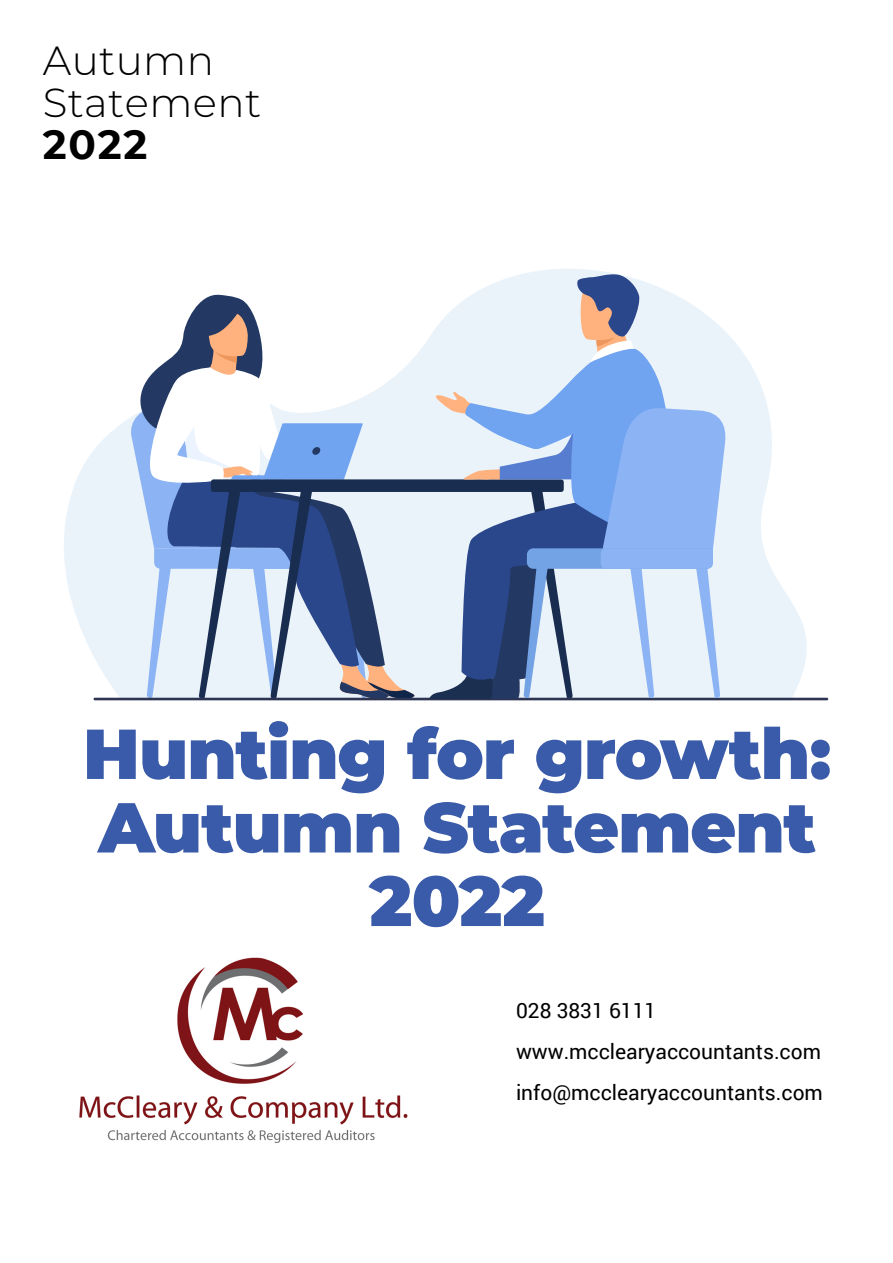
<style>
.page{position:relative;width:893px;height:1263px;background:#fff}
.page>*{position:absolute;margin:0;border:0;box-sizing:border-box;transform-origin:0 0}
.t1{font:900 70.5px/73.5px "Montserrat";letter-spacing:-.015em;color:#3a5ba9;text-align:center}
.t2{font:300 40.5px/42px "Montserrat";letter-spacing:.01em;color:#000}
.t3{font:700 40.5px "Montserrat";color:#000}
.t4{font:21px/41px "Roboto";color:#000}
</style>
<div class="page">
<svg style="left:64px;top:269px;width:765px;height:431px"></svg>
<div style="left:211px;top:479px;width:353px;height:13px;background:#182d4f;border-radius:3px"></div>
<svg style="left:129px;top:292px;width:286px;height:406px"></svg>
<hr style="left:94px;top:698px;width:734px;height:2px;background:#2e3552">
<svg style="left:429px;top:273px;width:298px;height:426px;background:#aec1e1"></svg>
<img style="left:79px;top:957px;width:329px;height:186px">
<h2 class="t2" style="left:43px;top:38px;width:220px">Autumn<br>Statement</h2>
<h2 class="t3" style="left:43px;top:115px;width:106px">2022</h2>
<h1 class="t1" style="left:83px;top:713px;width:750px">Hunting for growth:<br>Autumn Statement<br>2022</h1>
<p class="t4" style="left:516px;top:989px;width:308px">028 3831 6111 www.mcclearyaccountants.com info@mcclearyaccountants.com</p>
</div>
